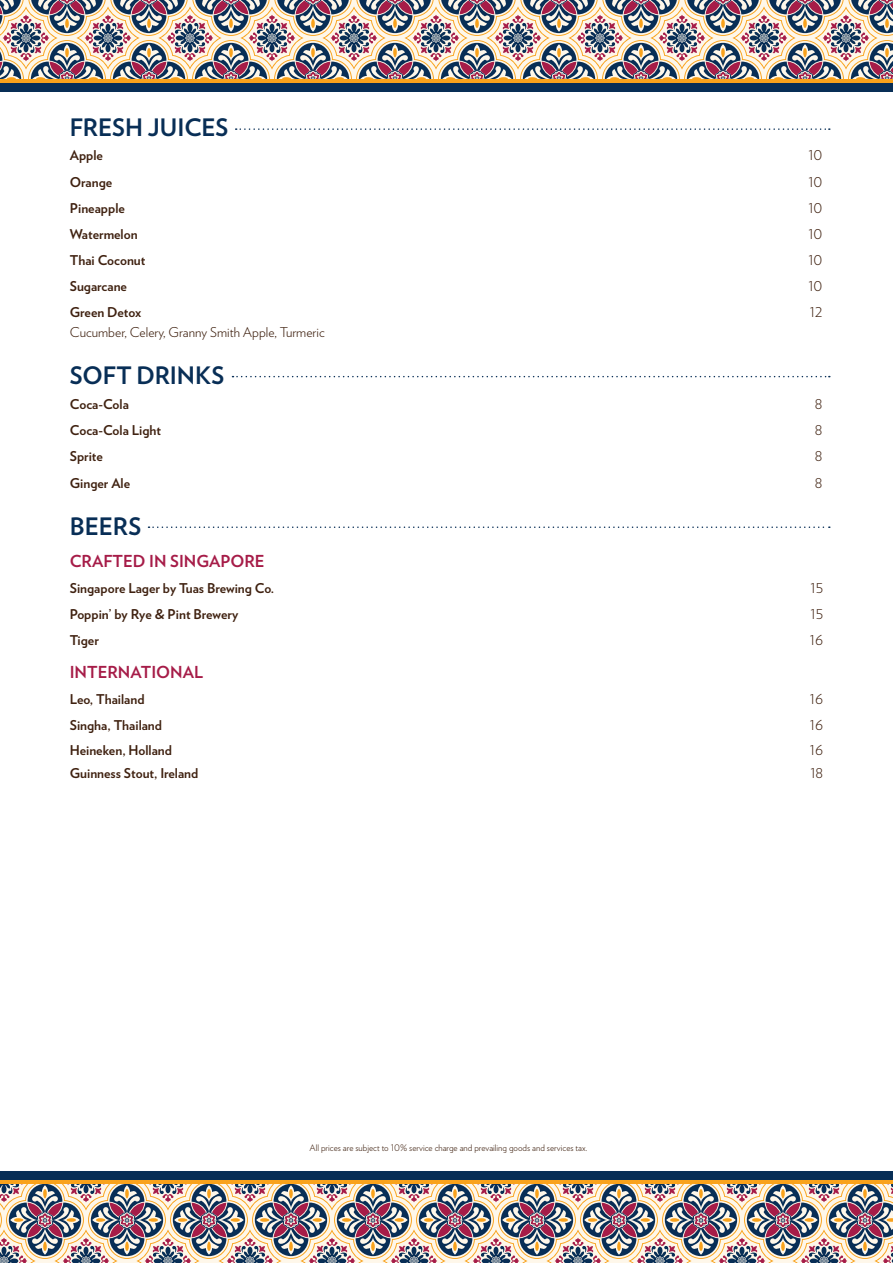
<style>
.page{position:relative;width:893px;height:1263px;background:#fff}
.page>*{position:absolute;margin:0;border:0;box-sizing:border-box;transform-origin:0 0}
.t1{font:700 24px "Verlag";color:#082e56}
.t2{font:700 16.5px "Verlag";color:#a61c48}
.t3{font:700 13.5px "Verlag";color:#3f2110}
.t4{font:300 13.5px "Verlag";color:#3f2110}
.t5{font:300 9px "Verlag";color:#3f2110}
</style>
<div class="page">
<svg style="left:0;top:0;width:893px;height:79px;background:#a99b9c"></svg>
<div style="left:0;top:80px;width:893px;height:11px;background:#082e56"></div>
<hr style="left:0;top:79px;width:893px;height:4px;background:#f9a21c">
<svg style="left:0;top:1184px;width:893px;height:79px;background:#a7999a"></svg>
<div style="left:0;top:1171px;width:893px;height:12px;background:#082e56"></div>
<hr style="left:0;top:1180px;width:893px;height:4px;background:#f9a21c">
<svg style="left:232px;top:376px;width:598px;height:1px"></svg>
<svg style="left:236px;top:128px;width:594px;height:2px"></svg>
<svg style="left:149px;top:526px;width:681px;height:2px"></svg>
<p class="t1" style="left:70px;top:108px;width:160px">FRESH JUICES</p>
<p class="t3" style="left:70px;top:145px;width:35px">Apple</p>
<p class="t4" style="left:808px;top:146px;width:16px">10</p>
<p class="t3" style="left:70px;top:171px;width:44px">Orange</p>
<p class="t4" style="left:808px;top:172px;width:16px">10</p>
<p class="t3" style="left:70px;top:198px;width:57px">Pineapple</p>
<p class="t4" style="left:808px;top:198px;width:16px">10</p>
<p class="t3" style="left:70px;top:224px;width:69px">Watermelon</p>
<p class="t4" style="left:808px;top:224px;width:16px">10</p>
<p class="t3" style="left:70px;top:250px;width:77px">Thai Coconut</p>
<p class="t4" style="left:808px;top:250px;width:16px">10</p>
<p class="t3" style="left:70px;top:276px;width:59px">Sugarcane</p>
<p class="t4" style="left:808px;top:277px;width:16px">10</p>
<p class="t3" style="left:70px;top:302px;width:73px">Green Detox</p>
<p class="t4" style="left:70px;top:322px;width:256px">Cucumber, Celery, Granny Smith Apple, Turmeric</p>
<p class="t4" style="left:810px;top:303px;width:14px">12</p>
<p class="t1" style="left:70px;top:357px;width:156px">SOFT DRINKS</p>
<p class="t3" style="left:70px;top:393px;width:61px">Coca-Cola</p>
<p class="t4" style="left:815px;top:394px;width:9px">8</p>
<p class="t3" style="left:70px;top:420px;width:93px">Coca-Cola Light</p>
<p class="t4" style="left:815px;top:421px;width:9px">8</p>
<p class="t3" style="left:70px;top:446px;width:35px">Sprite</p>
<p class="t4" style="left:815px;top:447px;width:9px">8</p>
<p class="t3" style="left:70px;top:472px;width:62px">Ginger Ale</p>
<p class="t4" style="left:815px;top:473px;width:9px">8</p>
<p class="t1" style="left:70px;top:507px;width:73px">BEERS</p>
<p class="t2" style="left:70px;top:548px;width:196px">CRAFTED IN SINGAPORE</p>
<p class="t3" style="left:70px;top:577px;width:206px">Singapore Lager by Tuas Brewing Co.</p>
<p class="t4" style="left:810px;top:578px;width:14px">15</p>
<p class="t3" style="left:70px;top:603px;width:170px">Poppin’ by Rye &amp; Pint Brewery</p>
<p class="t4" style="left:810px;top:604px;width:14px">15</p>
<p class="t3" style="left:70px;top:629px;width:31px">Tiger</p>
<p class="t4" style="left:810px;top:630px;width:15px">16</p>
<p class="t2" style="left:70px;top:659px;width:135px">INTERNATIONAL</p>
<p class="t3" style="left:70px;top:688px;width:76px">Leo, Thailand</p>
<p class="t4" style="left:810px;top:689px;width:15px">16</p>
<p class="t3" style="left:70px;top:715px;width:94px">Singha, Thailand</p>
<p class="t4" style="left:810px;top:715px;width:15px">16</p>
<p class="t3" style="left:70px;top:739px;width:104px">Heineken, Holland</p>
<p class="t4" style="left:810px;top:740px;width:15px">16</p>
<p class="t3" style="left:70px;top:763px;width:130px">Guinness Stout, Ireland</p>
<p class="t4" style="left:810px;top:763px;width:14px">18</p>
<p class="t5" style="left:310px;top:1141px;width:279px">All prices are subject to 10% service charge and prevailing goods and services tax.</p>
</div>
